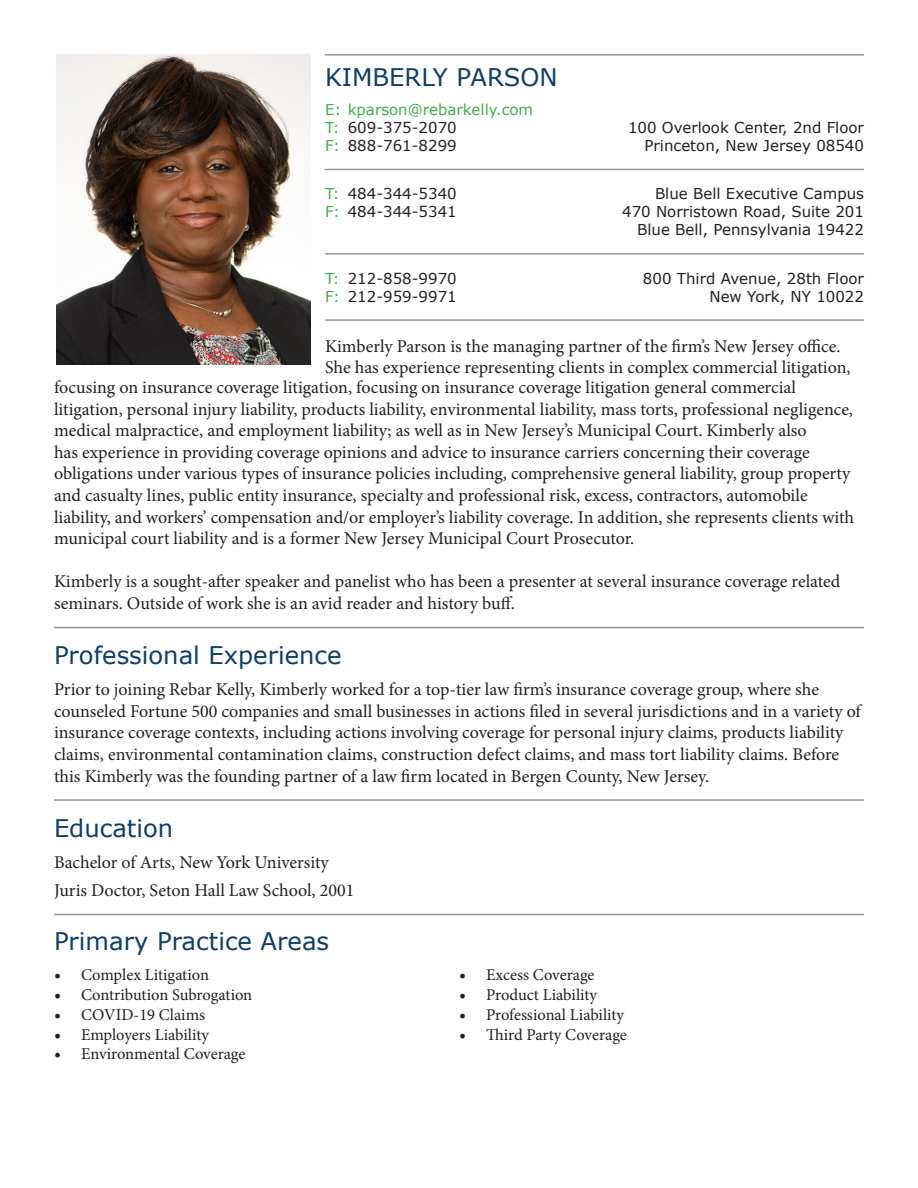
<style>
.page{position:relative;width:918px;height:1188px;background:#fff}
.page>*{position:absolute;margin:0;border:0;box-sizing:border-box;transform-origin:0 0}
.t1{font:24.3px "Verdana";color:#0c3f6a}
.t2{font:18px/21.6px "Minion Pro";color:#231f20}
.t3{font:16.5px "Minion Pro";color:#231f20}
.t4{font:15px "Verdana";color:#231f20}
.t5{font:15px "Verdana";color:#3eb049}
.s1{font-size:18px}
</style>
<div class="page">
<hr style="left:325px;top:54px;width:539px;height:2px;background:#939598">
<hr style="left:325px;top:169px;width:539px;height:1px;background:#939598">
<hr style="left:325px;top:253px;width:539px;height:2px;background:#939598">
<hr style="left:325px;top:319px;width:539px;height:2px;background:#939598">
<hr style="left:54px;top:914px;width:810px;height:1px;background:#939598">
<hr style="left:54px;top:799px;width:810px;height:2px;background:#939598">
<img style="left:57px;top:54px;width:253px;height:311px">
<hr style="left:54px;top:627px;width:810px;height:1px;background:#939598">
<p class="t1" style="left:325px;top:60px;width:234px">KIMBERLY PARSON</p>
<p class="t5" style="left:325px;top:99px;width:210px">E: kparson@rebarkelly.com</p>
<p class="t5" style="left:325px;top:117px;width:16px">T:</p>
<p class="t5" style="left:325px;top:135px;width:16px">F:</p>
<p class="t5" style="left:325px;top:184px;width:16px">T:</p>
<p class="t5" style="left:325px;top:202px;width:16px">F:</p>
<p class="t4" style="left:628px;top:117px;width:238px">100 Overlook Center, 2nd Floor</p>
<p class="t4" style="left:645px;top:135px;width:221px">Princeton, New Jersey 08540</p>
<p class="t4" style="left:655px;top:184px;width:210px">Blue Bell Executive Campus</p>
<p class="t4" style="left:622px;top:202px;width:243px">470 Norristown Road, Suite 201</p>
<p class="t4" style="left:637px;top:220px;width:228px">Blue Bell, Pennsylvania 19422</p>
<p class="t4" style="left:643px;top:268px;width:223px">800 Third Avenue, 28th Floor</p>
<p class="t4" style="left:710px;top:286px;width:156px">New York, NY 10022</p>
<p class="t4" style="left:348px;top:117px;width:111px">609-375-2070</p>
<p class="t4" style="left:348px;top:135px;width:111px">888-761-8299</p>
<p class="t4" style="left:348px;top:184px;width:111px">484-344-5340</p>
<p class="t4" style="left:348px;top:202px;width:111px">484-344-5341</p>
<p class="t4" style="left:348px;top:268px;width:111px">212-858-9970</p>
<p class="t4" style="left:348px;top:286px;width:111px">212-959-9971</p>
<p class="t2" style="left:325px;top:335px;width:527px">Kimberly Parson is the managing partner of the firm’s New Jersey office.<br>She has experience representing clients in complex commercial litigation,</p>
<p class="t2" style="left:54px;top:377px;width:802px">focusing on insurance coverage litigation, focusing on insurance coverage litigation general commercial litigation, personal injury liability, products liability, environmental liability, mass torts, professional negligence, medical malpractice, and employment liability; as well as in New Jersey’s Municipal Court. Kimberly also<br>has experience in providing coverage opinions and advice to insurance carriers concerning their coverage obligations under various types of insurance policies including, comprehensive general liability, group property and casualty lines, public entity insurance, specialty and professional risk, excess, contractors, automobile liability, and workers’ compensation and/or employer’s liability coverage. In addition, she represents clients with municipal court liability and is a former New Jersey Municipal Court Prosecutor.</p>
<p class="t2" style="left:54px;top:571px;width:788px">Kimberly is a sought-after speaker and panelist who has been a presenter at several insurance coverage related seminars. Outside of work she is an avid reader and history buff.</p>
<p class="t5" style="left:325px;top:268px;width:16px">T:</p>
<p class="t5" style="left:325px;top:286px;width:16px">F:</p>
<p class="t1" style="left:54px;top:639px;width:289px">Professional Experience</p>
<p class="t2" style="left:54px;top:679px;width:808px">Prior to joining Rebar Kelly, Kimberly worked for a top-tier law firm’s insurance coverage group, where she counseled Fortune 500 companies and small businesses in actions filed in several jurisdictions and in a variety of insurance coverage contexts, including actions involving coverage for personal injury claims, products liability claims, environmental contamination claims, construction defect claims, and mass tort liability claims. Before this Kimberly was the founding partner of a law firm located in Bergen County, New Jersey.</p>
<p class="t1" style="left:54px;top:811px;width:121px">Education</p>
<p class="t2" style="left:54px;top:851px;width:276px">Bachelor of Arts, New York University</p>
<p class="t2" style="left:54px;top:880px;width:302px">Juris Doctor, Seton Hall Law School, 2001</p>
<p class="t1" style="left:54px;top:925px;width:277px">Primary Practice Areas</p>
<p class="t3" style="left:54px;top:964px;width:157px"><span class="s1">•</span> Complex Litigation</p>
<p class="t3" style="left:54px;top:984px;width:200px"><span class="s1">•</span> Contribution Subrogation</p>
<p class="t3" style="left:54px;top:1003px;width:153px"><span class="s1">•</span> COVID-19 Claims</p>
<p class="t3" style="left:54px;top:1023px;width:157px"><span class="s1">•</span> Employers Liability</p>
<p class="t3" style="left:54px;top:1043px;width:193px"><span class="s1">•</span> Environmental Coverage</p>
<p class="t3" style="left:459px;top:964px;width:137px"><span class="s1">•</span> Excess Coverage</p>
<p class="t3" style="left:459px;top:984px;width:140px"><span class="s1">•</span> Product Liability</p>
<p class="t3" style="left:459px;top:1003px;width:167px"><span class="s1">•</span> Professional Liability</p>
<p class="t3" style="left:459px;top:1023px;width:169px"><span class="s1">•</span> Third Party Coverage</p>
</div>
